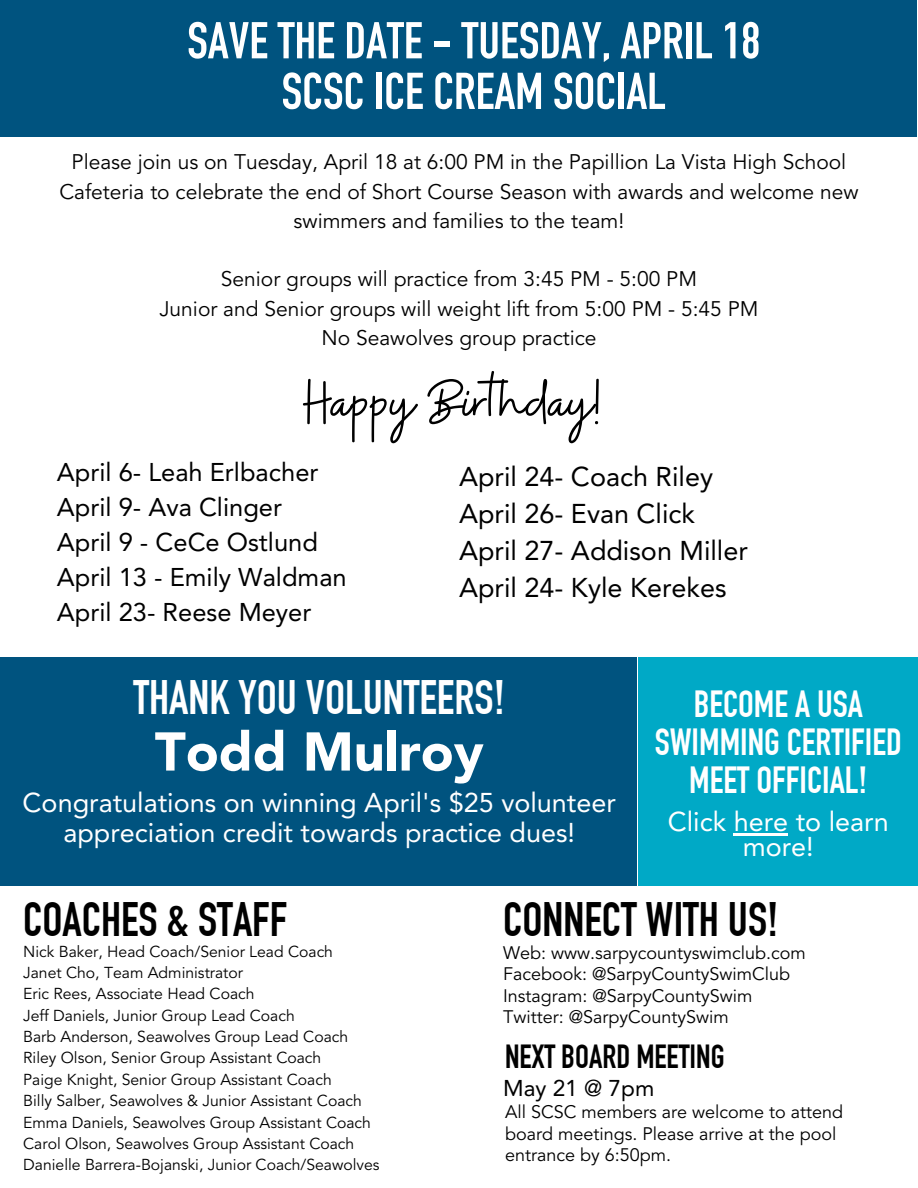
<style>
.page{position:relative;width:918px;height:1188px;background:#fff}
.page>*{position:absolute;margin:0;border:0;box-sizing:border-box;transform-origin:0 0}
.t1{font:63px "Buffalo";color:#000}
.t2{font:900 54px "Avenir LT Std";color:#fff}
.t3{font:700 50.85px/50.7px "DIN Condensed";color:#fff;text-align:center}
.t4{font:700 47.25px "DIN Condensed";color:#000}
.t5{font:700 47.25px "DIN Condensed";color:#fff}
.t6{font:700 37.05px/38.2px "DIN Condensed";color:#fff;text-align:center}
.t7{font:700 32.7px "DIN Condensed";color:#000}
.t8{font:27px/30.3px "Avenir LT Std";color:#fff;text-align:center}
.t9{font:27px/37.2px "Avenir LT Std";color:#000}
.t10{font:25.5px/34.8px "Avenir LT Std";color:#000}
.t11{font:22.65px "Avenir LT Std";color:#000}
.t12{font:21px/29.2px "Avenir LT Std";color:#000;text-align:center}
.t13{font:18px/21.3px "Avenir LT Std";color:#000}
.t14{font:15.75px/21.3px "Avenir LT Std";color:#000}
</style>
<div class="page">
<div style="left:0;top:657px;width:637px;height:228px;background:#00537f"></div>
<div style="left:639px;top:657px;width:279px;height:228px;background:#00a9c6"></div>
<div style="left:0;top:0;width:917px;height:136px;background:#00537f"></div>
<hr style="left:734px;top:833px;width:54px;height:3px;background:#fff">
<h3 class="t3" style="left:187px;top:22px;width:575px">SAVE THE DATE - TUESDAY, APRIL 18<br>SCSC ICE CREAM SOCIAL</h3>
<h3 class="t12" style="left:59px;top:149px;width:801px">Please join us on Tuesday, April 18 at 6:00 PM in the Papillion La Vista High School<br>Cafeteria to celebrate the end of Short Course Season with awards and welcome new swimmers and families to the team!</h3>
<h3 class="t12" style="left:160px;top:266px;width:600px">Senior groups will practice from 3:45 PM - 5:00 PM<br>Junior and Senior groups will weight lift from 5:00 PM - 5:45 PM<br>No Seawolves group practice</h3>
<h1 class="t1" style="left:303px;top:361px;width:299px">Happy Birthday!</h1>
<h3 class="t10" style="left:57px;top:457px;width:291px">April 6- Leah Erlbacher<br>April 9- Ava Clinger<br>April 9 - CeCe Ostlund<br>April 13 - Emily Waldman<br>April 23- Reese Meyer</h3>
<h3 class="t9" style="left:459px;top:460px;width:290px">April 24- Coach Riley<br>April 26- Evan Click<br>April 27- Addison Miller<br>April 24- Kyle Kerekes</h3>
<h3 class="t5" style="left:134px;top:681px;width:373px">THANK YOU VOLUNTEERS!</h3>
<h2 class="t2" style="left:155px;top:730px;width:330px">Todd Mulroy</h2>
<h3 class="t8" style="left:23px;top:790px;width:595px">Congratulations on winning April's $25 volunteer appreciation credit towards practice dues!</h3>
<h3 class="t6" style="left:655px;top:690px;width:249px">BECOME A USA<br>SWIMMING CERTIFIED<br>MEET OFFICIAL!</h3>
<h3 class="t8" style="left:668px;top:812px;width:223px;line-height:24.8px">Click here to learn more!</h3>
<h3 class="t4" style="left:23px;top:902px;width:265px">COACHES &amp; STAFF</h3>
<p class="t14" style="left:23px;top:942px;width:358px">Nick Baker, Head Coach/Senior Lead Coach<br>Janet Cho, Team Administrator<br>Eric Rees, Associate Head Coach<br>Jeff Daniels, Junior Group Lead Coach<br>Barb Anderson, Seawolves Group Lead Coach Riley Olson, Senior Group Assistant Coach<br>Paige Knight, Senior Group Assistant Coach<br>Billy Salber, Seawolves &amp; Junior Assistant Coach Emma Daniels, Seawolves Group Assistant Coach Carol Olson, Seawolves Group Assistant Coach Danielle Barrera-Bojanski, Junior Coach/Seawolves</p>
<h3 class="t4" style="left:503px;top:902px;width:277px">CONNECT WITH US!</h3>
<p class="t13" style="left:503px;top:944px;width:304px">Web: www.sarpycountyswimclub.com<br>Facebook: @SarpyCountySwimClub<br>Instagram: @SarpyCountySwim<br>Twitter: @SarpyCountySwim</p>
<h3 class="t7" style="left:505px;top:1045px;width:221px">NEXT BOARD MEETING</h3>
<h3 class="t11" style="left:503px;top:1079px;width:153px">May 21 @ 7pm</h3>
<p class="t13" style="left:505px;top:1103px;width:340px">All SCSC members are welcome to attend board meetings. Please arrive at the pool entrance by 6:50pm.</p>
</div>
